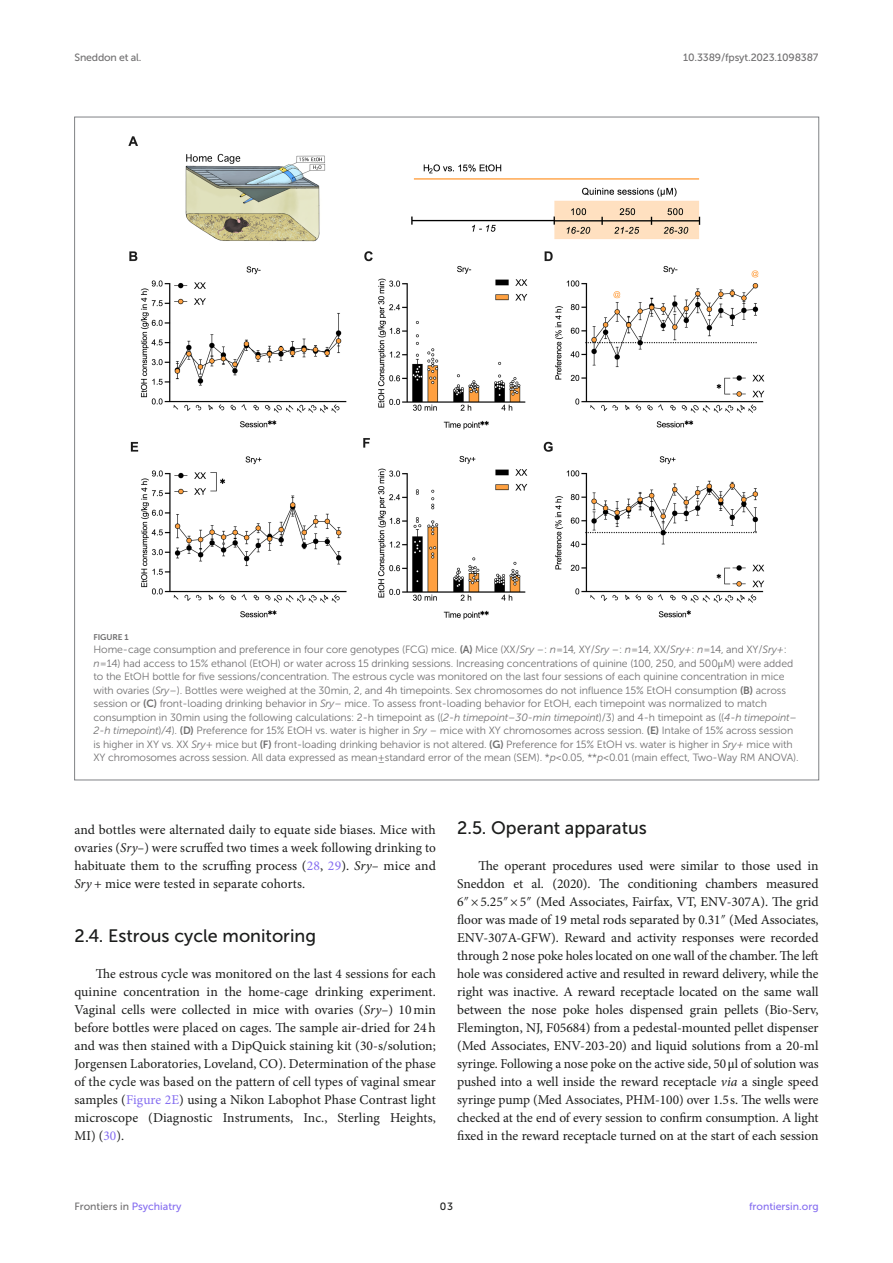
<style>
.page{position:relative;width:893px;height:1263px;background:#fff}
.page>*{position:absolute;margin:0;border:0;box-sizing:border-box;transform-origin:0 0}
.HEAD_2{font:18px "Museo Sans 500";color:#1b1c1b}
.TEXT_FLUSH{font:13.5px/18px "Minion Pro";color:#1b1c1b;text-align:justify}
.FIG_LEG{font:10.5px/13.5px "Museo Sans 300";letter-spacing:-.01em;color:#706f70}
.t1{font:10.5px "Museo Sans 500";letter-spacing:-.015em;color:#706f70}
.t2{font:10.5px "Museo Sans 500";color:#856df0}
.t3{font:10.5px "Museo Sans 500";color:#1b1c1b}
.FIG_HD{font:8.25px "Museo Sans 700";letter-spacing:-.01em;color:#706f70}
.s1{font-family:"Museo Sans 700"}
.s2{font-style:italic}
.s3{font-family:"STIX General"}
.s4{color:#856df0}
</style>
<div class="page">
<img style="left:128px;top:136px;width:637px;height:484px">
<p class="t1" style="left:74px;top:51px;width:69px">Sneddon et al.</p>
<p class="t1" style="left:683px;top:51px;width:137px">10.3389/fpsyt.2023.1098387</p>
<p class="FIG_HD" style="left:94px;top:632px;width:37px">FIGURE 1</p>
<p class="FIG_LEG" style="left:94px;top:643px;width:707px">Home-cage consumption and preference in four core genotypes (FCG) mice. <span class="s1">(A)</span> Mice (XX/<span class="s2">Sry –</span>: <span class="s2">n</span> = 14, XY/<span class="s2">Sry –</span>: <span class="s2">n</span> = 14, XX/<span class="s2">Sry +</span>: <span class="s2">n</span> = 14, and XY/<span class="s2">Sry +</span>:<br><span class="s2">n</span> = 14) had access to 15% ethanol (EtOH) or water across 15 drinking sessions. Increasing concentrations of quinine (100, 250, and 500 <span class="s3">μ</span>M) were added to the EtOH bottle for five sessions/concentration. The estrous cycle was monitored on the last four sessions of each quinine concentration in mice with ovaries (<span class="s2">Sry–</span>). Bottles were weighed at the 30 min, 2, and 4 h timepoints. Sex chromosomes do not influence 15% EtOH consumption <span class="s1">(B)</span> across session or <span class="s1">(C)</span> front-loading drinking behavior in <span class="s2">Sry–</span> mice. To assess front-loading behavior for EtOH, each timepoint was normalized to match consumption in 30 min using the following calculations: 2-h timepoint as ((<span class="s2">2-h timepoint–30-min timepoint</span>)/3) and 4-h timepoint as ((<span class="s2">4-h timepoint– 2-h timepoint</span>)<span class="s2">/4</span>). <span class="s1">(D)</span> Preference for 15% EtOH vs. water is higher in <span class="s2">Sry –</span> mice with XY chromosomes across session. <span class="s1">(E)</span> Intake of 15% across session is higher in XY vs. XX <span class="s2">Sry</span> + mice but <span class="s1">(F)</span> front-loading drinking behavior is not altered. <span class="s1">(G)</span> Preference for 15% EtOH vs. water is higher in <span class="s2">Sry +</span> mice with XY chromosomes across session. All data expressed as mean ± standard error of the mean (SEM). *<span class="s2">p</span> &lt; 0.05, **<span class="s2">p</span> &lt; 0.01 (main effect, Two-Way RM ANOVA).</p>
<p class="TEXT_FLUSH" style="left:74px;top:821px;width:363px">and bottles were alternated daily to equate side biases. Mice with ovaries (<span class="s2">Sry–</span>) were scruffed two times a week following drinking to habituate them to the scruffing process (<span class="s4">28</span>, <span class="s4">29</span>). <span class="s2">Sry–</span> mice and <span class="s2">Sry+</span> mice were tested in separate cohorts.</p>
<p class="HEAD_2" style="left:74px;top:926px;width:243px">2.4. Estrous cycle monitoring</p>
<p class="TEXT_FLUSH" style="left:74px;top:965px;width:363px;text-indent:21px">The estrous cycle was monitored on the last 4 sessions for each quinine concentration in the home-cage drinking experiment.<br>Vaginal cells were collected in mice with ovaries (<span class="s2">Sry–</span>) 10min before bottles were placed on cages. The sample air-dried for 24 h and was then stained with a DipQuick staining kit (30-s/solution; Jorgensen Laboratories, Loveland, CO). Determination of the phase of the cycle was based on the pattern of cell types of vaginal smear samples (<span class="s4">Figure 2E</span>) using a Nikon Labophot Phase Contrast light microscope (Diagnostic Instruments, Inc., Sterling Heights, MI) (<span class="s4">30</span>).</p>
<p class="HEAD_2" style="left:457px;top:818px;width:191px">2.5. Operant apparatus</p>
<p class="TEXT_FLUSH" style="left:457px;top:857px;width:363px;text-indent:21px">The operant procedures used were similar to those used in Sneddon et al. (2020). The conditioning chambers measured 6<span class="s3">″</span>×5.25<span class="s3">″</span>×5<span class="s3">″</span> (Med Associates, Fairfax, VT, ENV-307A). The grid floor was made of 19 metal rods separated by 0.31<span class="s3">″</span> (Med Associates, ENV-307A-GFW). Reward and activity responses were recorded through 2 nose poke holes located on one wall of the chamber. The left hole was considered active and resulted in reward delivery, while the right was inactive. A reward receptacle located on the same wall between the nose poke holes dispensed grain pellets (Bio-Serv, Flemington, NJ, F05684) from a pedestal-mounted pellet dispenser (Med Associates, ENV-203-20) and liquid solutions from a 20-ml syringe. Following a nose poke on the active side, 50<span class="s3">μ</span>l of solution was pushed into a well inside the reward receptacle <span class="s2">via</span> a single speed syringe pump (Med Associates, PHM-100) over 1.5s. The wells were checked at the end of every session to confirm consumption. A light fixed in the reward receptacle turned on at the start of each session</p>
<p class="t1" style="left:74px;top:1200px;width:109px">Frontiers in <span class="s4">Psychiatry</span></p>
<p class="t3" style="left:440px;top:1200px;width:15px">03</p>
<p class="t2" style="left:749px;top:1200px;width:71px">frontiersin.org</p>
</div>
